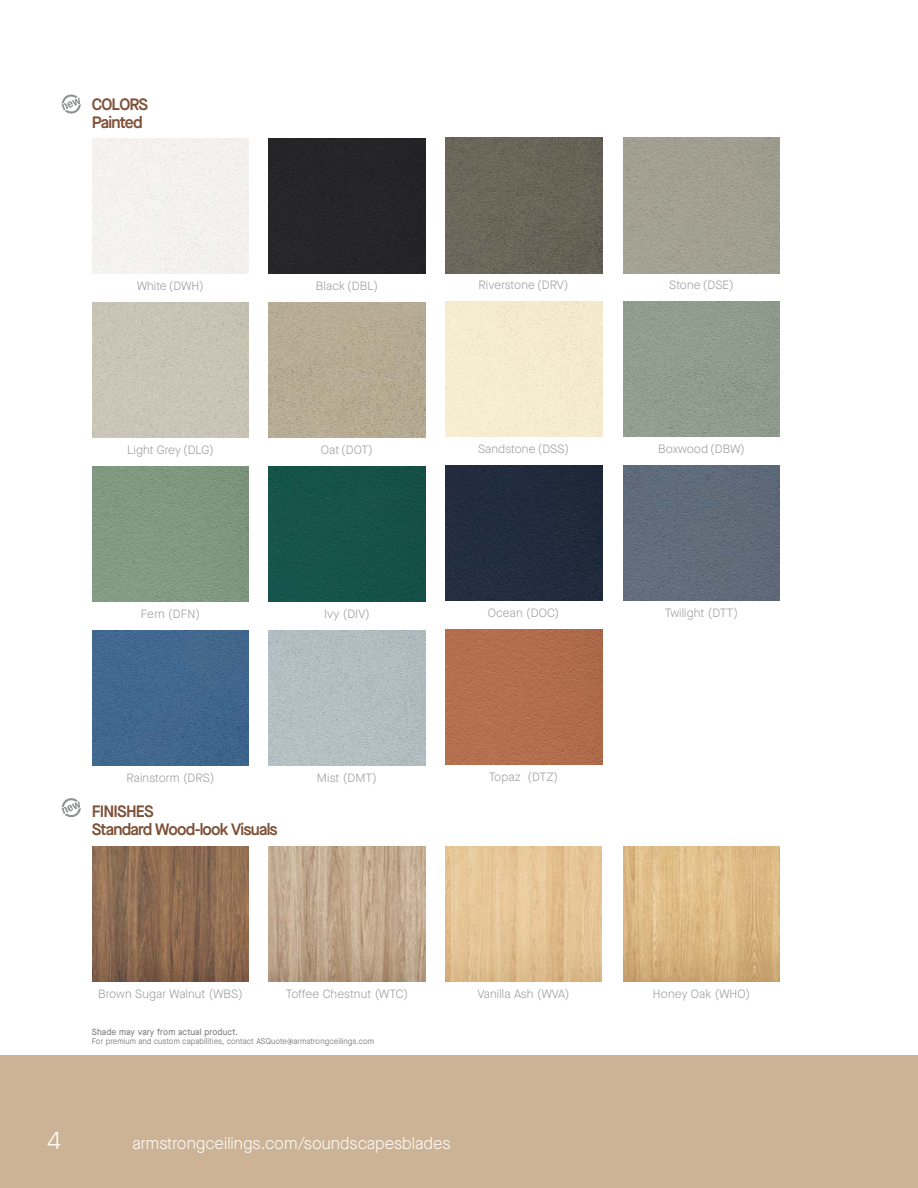
<style>
.page{position:relative;width:918px;height:1188px;background:#fff}
.page>*{position:absolute;margin:0;border:0;box-sizing:border-box;transform-origin:0 0}
.t1{font:300 25.5px "Maison Neue";color:#fff}
.t2{font:600 16.5px/18px "Maison Neue";letter-spacing:-.05em;color:#7e5137}
.t3{font:300 16.5px "Maison Neue";color:#fff}
.t4{font:300 12px "Maison Neue";letter-spacing:.01em;color:#9a9c9c}
.t5{font:500 9px "Maison Neue";letter-spacing:.01em;color:#818383;scale:.95 1}
.t6{font:8.25px "Maison Neue";letter-spacing:.01em;color:#818383;scale:.95 1}
</style>
<div class="page">
<div style="left:0;top:1056px;width:918px;height:132px;background:#cdb395"></div>
<img style="left:92px;top:846px;width:157px;height:136px">
<img style="left:445px;top:846px;width:157px;height:136px">
<img style="left:269px;top:846px;width:156px;height:136px">
<img style="left:623px;top:846px;width:157px;height:136px">
<div style="left:269px;top:139px;width:156px;height:135px;background:#252526"></div>
<img style="left:623px;top:138px;width:157px;height:135px">
<img style="left:269px;top:302px;width:156px;height:136px">
<div style="left:269px;top:466px;width:156px;height:136px;background:#165248"></div>
<img style="left:269px;top:630px;width:156px;height:136px">
<img style="left:623px;top:302px;width:157px;height:135px">
<img style="left:623px;top:465px;width:157px;height:136px">
<div style="left:92px;top:139px;width:157px;height:135px;background:#f5f1ee"></div>
<img style="left:445px;top:138px;width:157px;height:135px">
<div style="left:92px;top:302px;width:157px;height:136px;background:#c8c5b6"></div>
<img style="left:92px;top:466px;width:157px;height:136px">
<img style="left:92px;top:630px;width:157px;height:136px">
<div style="left:445px;top:302px;width:157px;height:135px;background:#f5eccf"></div>
<div style="left:445px;top:465px;width:157px;height:136px;background:#222b3d"></div>
<img style="left:445px;top:629px;width:157px;height:136px">
<svg style="left:62px;top:94px;width:19px;height:20px"></svg>
<svg style="left:62px;top:798px;width:19px;height:19px"></svg>
<h2 class="t2" style="left:92px;top:94px;width:58px">COLORS<br>Painted</h2>
<p class="t4" style="left:137px;top:278px;width:68px">White (DWH)</p>
<p class="t4" style="left:479px;top:277px;width:91px">Riverstone (DRV)</p>
<p class="t4" style="left:316px;top:278px;width:64px">Black (DBL)</p>
<p class="t4" style="left:669px;top:277px;width:66px">Stone (DSE)</p>
<p class="t4" style="left:127px;top:442px;width:88px">Light Grey (DLG)</p>
<p class="t4" style="left:321px;top:442px;width:54px">Oat (DOT)</p>
<p class="t4" style="left:478px;top:441px;width:93px">Sandstone (DSS)</p>
<p class="t4" style="left:658px;top:441px;width:88px">Boxwood (DBW)</p>
<p class="t4" style="left:141px;top:606px;width:61px">Fern (DFN)</p>
<p class="t4" style="left:324px;top:606px;width:47px">Ivy (DIV)</p>
<p class="t4" style="left:488px;top:605px;width:73px">Ocean (DOC)</p>
<p class="t4" style="left:665px;top:605px;width:75px">Twilight (DTT)</p>
<p class="t4" style="left:127px;top:770px;width:89px">Rainstorm (DRS)</p>
<p class="t4" style="left:317px;top:770px;width:62px">Mist (DMT)</p>
<p class="t4" style="left:489px;top:769px;width:71px">Topaz (DTZ)</p>
<h2 class="t2" style="left:92px;top:802px;width:188px">FINISHES<br>Standard Wood-look Visuals</h2>
<p class="t4" style="left:98px;top:986px;width:146px">Brown Sugar Walnut (WBS)</p>
<p class="t4" style="left:286px;top:986px;width:124px">Toffee Chestnut (WTC)</p>
<p class="t4" style="left:477px;top:986px;width:94px">Vanilla Ash (WVA)</p>
<p class="t4" style="left:653px;top:986px;width:99px">Honey Oak (WHO)</p>
<p class="t5" style="left:92px;top:1025px;width:156px">Shade may vary from actual product.</p>
<p class="t6" style="left:92px;top:1036px;width:299px">For premium and custom capabilities, contact ASQuote@armstrongceilings.com</p>
<h1 class="t1" style="left:48px;top:1124px;width:15px">4</h1>
<h2 class="t3" style="left:133px;top:1133px;width:320px">armstrongceilings.com/soundscapesblades</h2>
</div>
